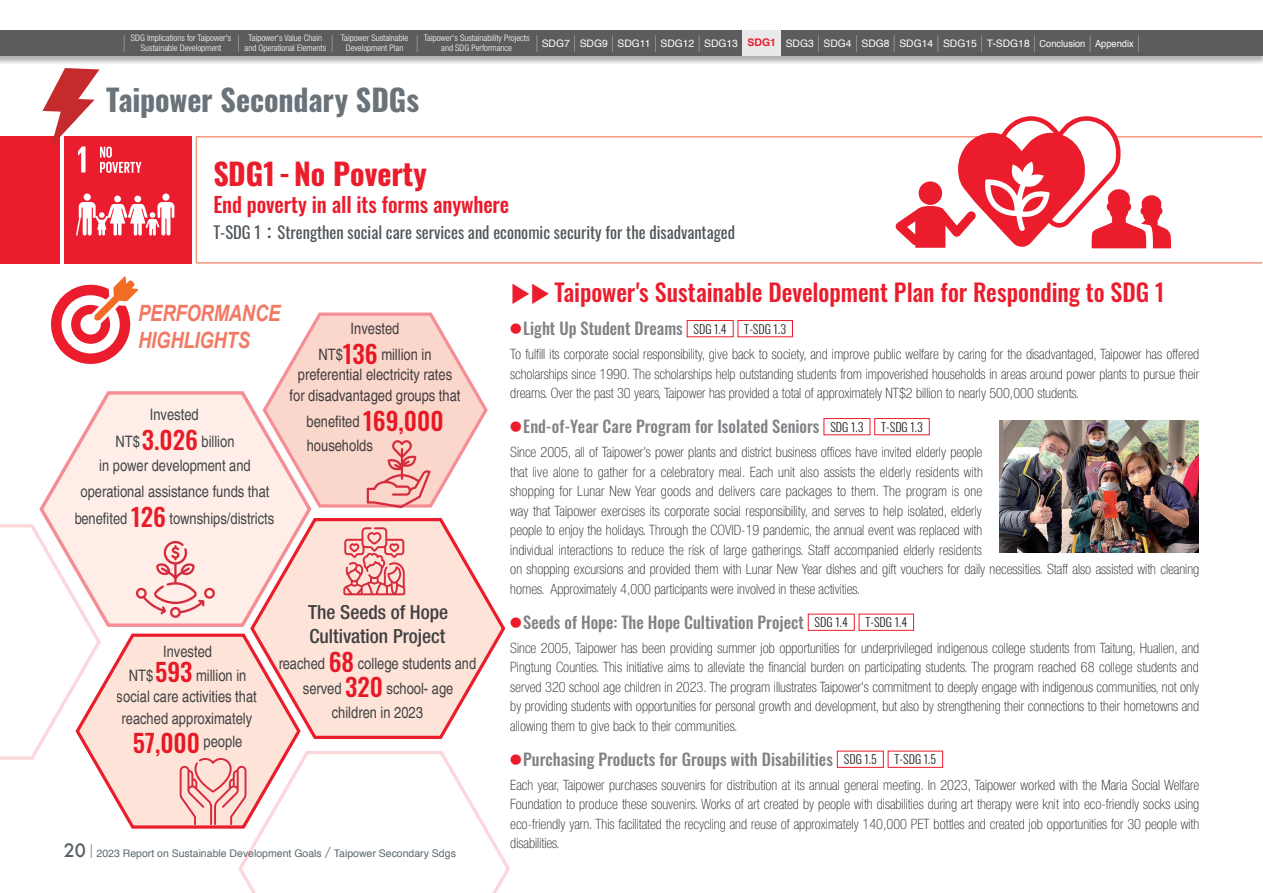
<style>
.page{position:relative;width:1263px;height:893px;background:#fff}
.page>*{position:absolute;margin:0;border:0;box-sizing:border-box;transform-origin:0 0}
.標-1{font:700 30px "Oswald";letter-spacing:-.005em;color:#697379}
.Ss-左標1{font:700 30px "Oswald";color:#eb1c2c}
.t1{font:500 24.75px "Oswald";color:#eb1c2c}
.內文標_1{font:500 24px "Oswald";letter-spacing:-.005em;color:#eb1c2c}
.t2{font:italic 700 22.5px/27px "Arial Narrow";letter-spacing:-.01em;color:#f27963}
.e上標-2{font:500 21px "Oswald";letter-spacing:-.005em;color:#eb1c2c}
.t3{font:500 condensed 19.5px/23.4px "Helvetica Neue LT Pro";color:#41494e}
.t4{font:500 19.5px "AR Hei B5";color:#fff;scale:.5 1}
.e小圓標{font:500 16.5px "Oswald";color:#808285}
.e上標-3{font:16.5px "Oswald";color:#4f555a}
.t5{font:condensed 15.75px/26.2px "Helvetica";color:#41494e;text-align:center}
.e內文1{font:100 condensed 14.25px/19.5px "Helvetica Neue LT Pro";color:#231f20;text-align:justify}
.t6{font:300 12px "Oswald";letter-spacing:.005em;color:#231f20}
.t7{font:10.5px "Helvetica";color:#5a676e}
.t8{font:700 10.5px "Helvetica";color:#eb1c2c}
.t9{font:10.35px "Helvetica";color:#fff}
.t10{font:300 condensed 9px/10.5px "Helvetica Neue LT Pro";color:#fff;text-align:center}
.s1{font-family:"AR Hei B5";font-weight:500;font-size:19.5px}
.s2{font-size:9.75px}
.s3{font-family:"Noto Sans CJ Ktc";font-weight:500}
.s4{font-family:"Oswald";font-weight:500;font-stretch:normal;font-size:24.75px;color:#eb1c2c}
.s5{font-family:"Futura";font-weight:500;font-size:18px;color:#576065}
.s6{font-family:"AR Hei B5";font-weight:500;font-size:15.75px}
.s7{font-family:"AR Hei B5";font-weight:500;font-size:12.15px}
.s8{font-family:"Noto Sans CJ Ktc";font-weight:400;font-size:21.6px}
.s9{font-family:"Noto Sans CJ Ktc";font-weight:300;font-size:11.55px;color:#eb1c2c}
</style>
<div class="page">
<div style="left:0;top:31px;width:1263px;height:34px;background:#231f20;opacity:.35"></div>
<div style="left:0;top:30px;width:1263px;height:25px;background:#5c5c5c"></div>
<svg style="left:39px;top:391px;width:273px;height:132px;background:#fdece7"></svg>
<svg style="left:261px;top:312px;width:227px;height:197px"></svg>
<svg style="left:248px;top:515px;width:197px;height:8px"></svg>
<div style="left:0;top:136px;width:60px;height:128px;background:#eb1c2c"></div>
<hr style="left:1262px;top:115px;width:1px;height:127px;background:#269b47">
<div style="left:687px;top:320px;width:46px;height:17px;border:1px solid #eb1c2c"></div>
<div style="left:737px;top:320px;width:56px;height:17px;border:1px solid #eb1c2c"></div>
<div style="left:823px;top:418px;width:47px;height:17px;border:1px solid #eb1c2c"></div>
<div style="left:874px;top:418px;width:56px;height:17px;border:1px solid #eb1c2c"></div>
<div style="left:808px;top:614px;width:47px;height:17px;border:1px solid #eb1c2c"></div>
<div style="left:859px;top:614px;width:55px;height:17px;border:1px solid #eb1c2c"></div>
<div style="left:837px;top:751px;width:47px;height:17px;border:1px solid #eb1c2c"></div>
<div style="left:888px;top:751px;width:55px;height:17px;border:1px solid #eb1c2c"></div>
<svg style="left:51px;top:276px;width:87px;height:88px"></svg>
<hr style="left:196px;top:136px;width:1066px;height:2px;background:#f4967f">
<hr style="left:196px;top:138px;width:1px;height:124px;background:#f4967f">
<hr style="left:196px;top:262px;width:1066px;height:2px;background:#f4967f">
<img style="left:999px;top:421px;width:200px;height:132px">
<svg style="left:896px;top:116px;width:275px;height:132px"></svg>
<svg style="left:264px;top:314px;width:222px;height:194px"></svg>
<svg style="left:0;top:523px;width:510px;height:370px"></svg>
<div style="left:64px;top:136px;width:127px;height:128px;background:#eb1c2e"></div>
<div style="left:162px;top:193px;width:7px;height:8px;background:#fff;border-radius:50%"></div>
<div style="left:134px;top:196px;width:7px;height:6px;background:#fff;border-radius:50%"></div>
<div style="left:114px;top:196px;width:7px;height:6px;background:#fff;border-radius:50%"></div>
<div style="left:84px;top:193px;width:7px;height:8px;background:#fff;border-radius:50%"></div>
<svg style="left:76px;top:202px;width:98px;height:34px"></svg>
<svg style="left:43px;top:68px;width:98px;height:105px"></svg>
<div style="left:743px;top:30px;width:38px;height:25px;background:#e9e9e9"></div>
<p class="t10" style="left:131px;top:32px;width:102px">SDG Implications for Taipower's<br>Sustainable Development</p>
<p class="t10" style="left:244px;top:32px;width:83px">Taipower's Value Chain and Operational Elements</p>
<p class="t10" style="left:341px;top:32px;width:69px">Taipower Sustainable<br>Development Plan</p>
<p class="t10" style="left:424px;top:32px;width:107px">Taipower's Sustainability Projects and SDG Performance</p>
<h3 class="t4" style="left:119px;top:33px;width:21px">︱</h3>
<h3 class="t4" style="left:234px;top:33px;width:21px">︱</h3>
<h3 class="t4" style="left:327px;top:33px;width:21px">︱</h3>
<h3 class="t4" style="left:412px;top:33px;width:21px">︱</h3>
<p class="t9" style="left:532px;top:35px;width:613px"><span class="s1">︱</span>SDG7<span class="s1">︱</span>SDG9<span class="s1">︱</span>SDG11<span class="s1">︱</span>SDG12<span class="s1">︱</span>SDG13<span class="s1">︱</span>SDG1<span class="s1">︱</span>SDG3<span class="s1">︱</span>SDG4<span class="s1">︱</span>SDG8<span class="s1">︱</span>SDG14<span class="s1">︱</span>SDG15<span class="s1">︱</span>T-SDG18<span class="s1">︱</span><span class="s2">Conclusion</span><span class="s1">︱</span><span class="s2">Appendix</span><span class="s1">︱</span></p>
<p class="t8" style="left:747px;top:34px;width:30px">SDG1</p>
<p class="標-1" style="left:106px;top:73px;width:314px">Taipower Secondary SDGs</p>
<p class="Ss-左標1" style="left:213px;top:147px;width:215px">SDG1-No Poverty</p>
<p class="e上標-2" style="left:213px;top:186px;width:297px">End poverty in all its forms anywhere</p>
<p class="e上標-3" style="left:213px;top:218px;width:523px">T-SDG 1<span class="s3">：</span>Strengthen social care services and economic security for the disadvantaged</p>
<p class="t2" style="left:138px;top:299px;width:144px">PERFORMANCE<br>HIGHLIGHTS</p>
<p class="t5" style="left:116px;top:401px;width:121px;line-height:26.8px">Invested<br>NT$<span class="s4">3.026</span> billion</p>
<p class="t5" style="left:74px;top:452px;width:202px">in power development and operational assistance funds that benefited <span class="s4">126</span> townships/districts</p>
<p class="t5" style="left:318px;top:314px;width:115px;line-height:26.7px">Invested<br>NT$<span class="s4">136</span> million in</p>
<p class="t5" style="left:290px;top:363px;width:172px;line-height:21px">preferential electricity rates for disadvantaged groups that</p>
<p class="t5" style="left:306px;top:410px;width:139px;line-height:23.9px;text-align:left">benefited <span class="s4">169,000 </span>households</p>
<p class="t5" style="left:129px;top:639px;width:119px;line-height:23.9px">Invested<br>NT$<span class="s4">593</span> million in</p>
<p class="t5" style="left:117px;top:684px;width:141px;line-height:22.5px;text-align:left">social care activities that reached approximately</p>
<h2 class="t1" style="left:133px;top:721px;width:111px">57,000 <sup>people</sup></h2>
<h3 class="t3" style="left:308px;top:600px;width:142px">The Seeds of Hope<br>Cultivation Project</h3>
<p class="t5" style="left:278px;top:650px;width:199px;line-height:24.8px">reached <span class="s4">68</span> college students and served <span class="s4">320</span> school- age children in 2023</p>
<p class="t7" style="left:64px;top:845px;width:394px"><span class="s5">20</span><span class="s6">｜</span>2023 Report on Sustainable Development Goals<span class="s7">／</span>Taipower Secondary Sdgs</p>
<p class="內文標_1" style="left:510px;top:271px;width:656px"><span class="s8">▶▶</span> Taipower's Sustainable Development Plan for Responding to SDG 1</p>
<p class="e小圓標" style="left:510px;top:314px;width:174px"><span class="s9">●</span>Light Up Student Dreams</p>
<p class="t6" style="left:693px;top:318px;width:35px">SDG 1.4</p>
<p class="t6" style="left:744px;top:318px;width:43px">T-SDG 1.3</p>
<p class="e內文1" style="left:510px;top:345px;width:690px">To fulfill its corporate social responsibility, give back to society, and improve public welfare by caring for the disadvantaged, Taipower has offered scholarships since 1990. The scholarships help outstanding students from impoverished households in areas around power plants to pursue their dreams. Over the past 30 years, Taipower has provided a total of approximately NT$2 billion to nearly 500,000 students.</p>
<p class="e小圓標" style="left:510px;top:412px;width:311px"><span class="s9">●</span>End-of-Year Care Program for Isolated Seniors</p>
<p class="t6" style="left:830px;top:416px;width:35px">SDG 1.3</p>
<p class="t6" style="left:881px;top:416px;width:43px">T-SDG 1.3</p>
<p class="e內文1" style="left:510px;top:443px;width:690px;text-align:left">Since 2005, all of Taipower’s power plants and district business offices have invited elderly people<br>that live alone to gather for a celebratory meal. Each unit also assists the elderly residents with<br>shopping for Lunar New Year goods and delivers care packages to them. The program is one<br>way that Taipower exercises its corporate social responsibility, and serves to help isolated, elderly<br>people to enjoy the holidays. Through the COVID-19 pandemic, the annual event was replaced with<br>individual interactions to reduce the risk of large gatherings. Staff accompanied elderly residents<br>on shopping excursions and provided them with Lunar New Year dishes and gift vouchers for daily necessities. Staff also assisted with cleaning homes. Approximately 4,000 participants were involved in these activities.</p>
<p class="e小圓標" style="left:510px;top:607px;width:295px"><span class="s9">●</span>Seeds of Hope: The Hope Cultivation Project</p>
<p class="t6" style="left:815px;top:611px;width:35px">SDG 1.4</p>
<p class="t6" style="left:865px;top:611px;width:43px">T-SDG 1.4</p>
<p class="e內文1" style="left:510px;top:638px;width:690px">Since 2005, Taipower has been providing summer job opportunities for underprivileged indigenous college students from Taitung, Hualien, and Pingtung Counties. This initiative aims to alleviate the financial burden on participating students. The program reached 68 college students and served 320 school age children in 2023. The program illustrates Taipower's commitment to deeply engage with indigenous communities, not only by providing students with opportunities for personal growth and development, but also by strengthening their connections to their hometowns and allowing them to give back to their communities.</p>
<p class="e小圓標" style="left:510px;top:744px;width:324px"><span class="s9">●</span>Purchasing Products for Groups with Disabilities</p>
<p class="t6" style="left:844px;top:748px;width:35px">SDG 1.5</p>
<p class="t6" style="left:894px;top:748px;width:43px">T-SDG 1.5</p>
<p class="e內文1" style="left:510px;top:775px;width:690px">Each year, Taipower purchases souvenirs for distribution at its annual general meeting. In 2023, Taipower worked with the Maria Social Welfare Foundation to produce these souvenirs. Works of art created by people with disabilities during art therapy were knit into eco-friendly socks using eco-friendly yarn. This facilitated the recycling and reuse of approximately 140,000 PET bottles and created job opportunities for 30 people with disabilities.</p>
</div>
